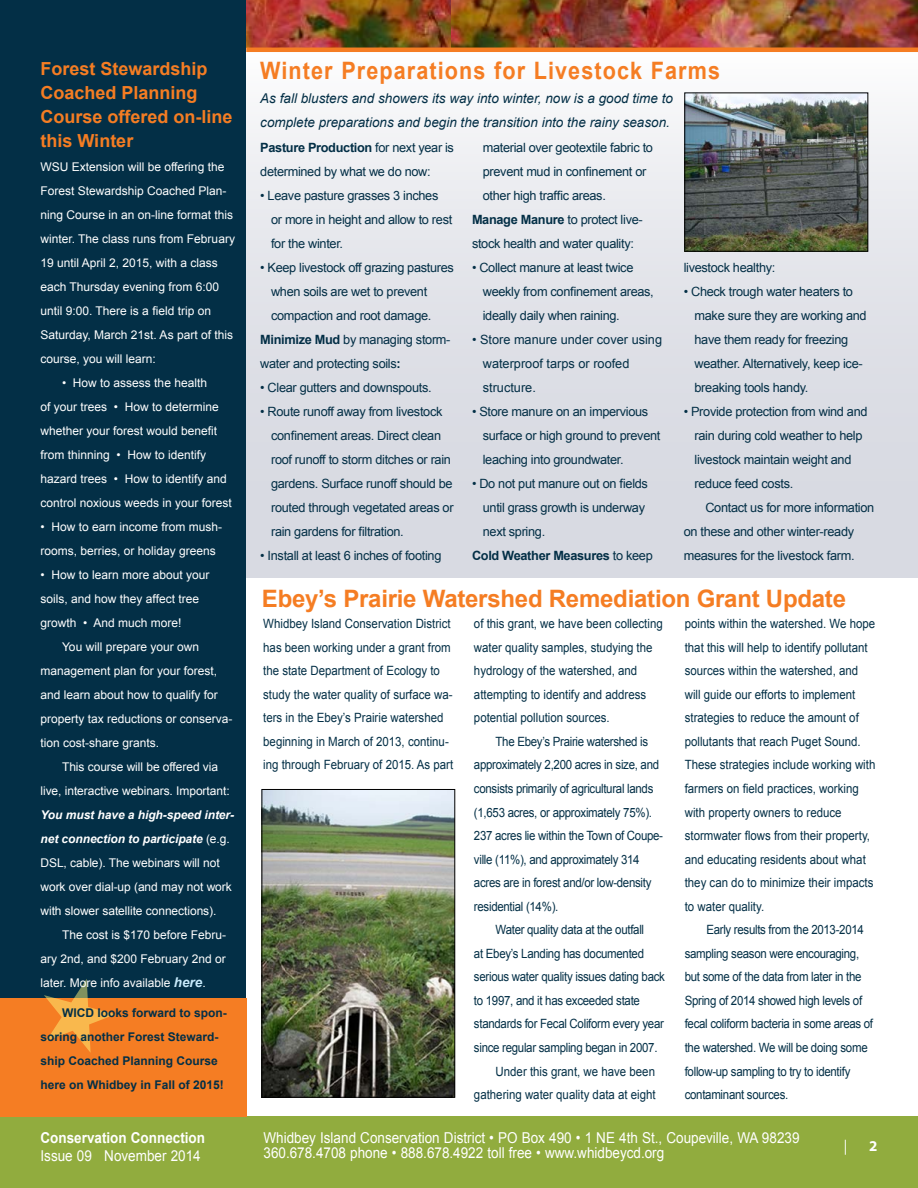
<style>
.page{position:relative;width:918px;height:1188px;background:#fff}
.page>*{position:absolute;margin:0;border:0;box-sizing:border-box;transform-origin:0 0}
.t1{font:700 24px "Arial";letter-spacing:-.01em;color:#f57d23}
.t2{font:700 24px "Arial";letter-spacing:.05em;color:#f57d23;scale:.9 1}
.t3{font:700 18px/24px "Arial";color:#f57d23}
.t4{font:15px/15px "Arial";color:#fff;scale:.9 1}
.t5{font:700 15px "Arial";color:#fff;scale:.9 1}
.t6{font:15px "Myriad Pro";color:#fff}
.t7{font:700 15px "Myriad Pro";color:#fff}
.t8{font:italic 13.5px/24px "Arial";color:#032f46}
.t9{font:12.75px/24px "Arial";letter-spacing:-.025em;color:#032f46}
.t10{font:12.75px/23.5px "Arial";color:#032f46;scale:.9 1}
.t11{font:12.75px/23.5px "Arial";letter-spacing:-.025em;color:#032f46;scale:.9 1}
.t12{font:12.75px/24px "Arial";color:#032f46}
.t13{font:700 12.75px "Arial";letter-spacing:-.025em;color:#032f46}
.t14{font:12px/24px "Arial";color:#fff}
.t15{font:700 12px/24px "Arial";color:#032f46}
.s1{font-weight:700;font-style:italic}
.s2{font-weight:700;font-style:italic;font-size:13.5px;color:#c7eafb}
.s3{font-weight:700}
.s4{font-weight:400}
</style>
<div class="page">
<div style="left:0;top:0;width:246px;height:1188px;background:#032f46"></div>
<div style="left:0;top:1116px;width:918px;height:72px;background:#91ac3e"></div>
<img style="left:246px;top:0;width:205px;height:48px">
<img style="left:451px;top:0;width:467px;height:48px">
<div style="left:246px;top:52px;width:672px;height:526px;background:linear-gradient(to bottom,#f6f6f8,#d1d4dd)"></div>
<div style="left:0;top:998px;width:246px;height:118px;background:#f57d23"></div>
<hr style="left:246px;top:48px;width:672px;height:4px;background:#f57d23">
<img style="left:686px;top:95px;width:180px;height:155px">
<div style="left:684px;top:93px;width:184px;height:159px;border:1px solid #000"></div>
<img style="left:264px;top:791px;width:189px;height:305px">
<div style="left:262px;top:789px;width:193px;height:309px;border:1px solid #000"></div>
<h2 class="t3" style="left:40px;top:57px;width:194px">Forest Stewardship<br>Coached Planning<br>Course offered on-line this Winter</h2>
<p class="t14" style="left:40px;top:155px;width:196px">WSU Extension will be offering the Forest Stewardship Coached Plan&shy;ning Course in an on-line format this winter. The class runs from February 19 until April 2, 2015, with a class each Thursday evening from 6:00 until 9:00. There is a field trip on Saturday, March 21st. As part of this course, you will learn:</p>
<p class="t14" style="left:40px;top:371px;width:193px;text-indent:22px">• How to assess the health<br>of your trees • How to determine whether your forest would benefit from thinning • How to identify hazard trees • How to identify and control noxious weeds in your forest</p>
<p class="t14" style="left:40px;top:515px;width:183px">• How to earn income from mush&shy;rooms, berries, or holiday greens</p>
<p class="t14" style="left:40px;top:563px;width:170px">• How to learn more about your soils, and how they affect tree growth • And much more!</p>
<p class="t14" style="left:40px;top:635px;width:194px;text-indent:22px">You will prepare your own management plan for your forest, and learn about how to qualify for property tax reductions or conserva&shy;tion cost-share grants.</p>
<p class="t14" style="left:40px;top:755px;width:191px;text-indent:22px">This course will be offered via live, interactive webinars. Important:</p>
<p class="t14" style="left:40px;top:803px;width:195px"><span class="s1">You must have a high-speed inter&shy;net connection to participate</span> (e.g.<br>DSL, cable). The webinars will not work over dial-up (and may not work with slower satellite connections).</p>
<p class="t14" style="left:40px;top:923px;width:187px;text-align:justify;text-indent:22px">The cost is $170 before Febru&shy;ary 2nd, and $200 February 2nd or later. More info available <span class="s2">here</span>.</p>
<p class="t15" style="left:40px;top:1001px;width:188px;text-indent:22px">WICD looks forward to spon&shy;soring another Forest Steward&shy;ship Coached Planning Course here on Whidbey in Fall of 2015!</p>
<p class="t5" style="left:40px;top:1127px;width:184px">Conservation Connection</p>
<p class="t4" style="left:40px;top:1148px;width:180px">Issue 09 November 2014</p>
<h1 class="t2" style="left:260px;top:55px;width:512px">Winter Preparations for Livestock Farms</h1>
<p class="t8" style="left:260px;top:86px;width:414px">As fall blusters and showers its way into winter, now is a good time to complete preparations and begin the transition into the rainy season.</p>
<p class="t9" style="left:260px;top:136px;width:195px"><span class="s3">Pasture Production</span> for next year is determined by what we do now:</p>
<p class="t9" style="left:271px;top:183px;width:183px;text-indent:-11px">• Leave pasture grasses 3 inches or more in height and allow to rest for the winter.</p>
<p class="t9" style="left:260px;top:255px;width:195px">• Keep livestock off grazing pastures</p>
<p class="t9" style="left:271px;top:279px;width:158px">when soils are wet to prevent</p>
<p class="t9" style="left:271px;top:303px;width:162px">compaction and root damage.</p>
<p class="t9" style="left:260px;top:327px;width:192px"><span class="s3">Minimize Mud</span> by managing storm-</p>
<p class="t9" style="left:260px;top:351px;width:142px">water and protecting soils<span class="s3">:</span></p>
<p class="t9" style="left:260px;top:375px;width:173px">• Clear gutters and downspouts.</p>
<p class="t9" style="left:271px;top:399px;width:184px;text-indent:-11px">• Route runoff away from livestock confinement areas. Direct clean roof runoff to storm ditches or rain gardens. Surface runoff should be routed through vegetated areas or rain gardens for filtration.</p>
<p class="t9" style="left:260px;top:543px;width:183px">• Install at least 6 inches of footing</p>
<p class="t9" style="left:483px;top:135px;width:172px">material over geotextile fabric to</p>
<p class="t9" style="left:483px;top:159px;width:165px">prevent mud in confinement or</p>
<p class="t9" style="left:483px;top:183px;width:125px">other high traffic areas.</p>
<p class="t9" style="left:472px;top:207px;width:172px"><span class="s3">Manage Manure</span> to protect live-</p>
<p class="t9" style="left:472px;top:231px;width:163px">stock health and water quality:</p>
<p class="t9" style="left:483px;top:255px;width:173px;text-indent:-11px">• Collect manure at least twice weekly from confinement areas, ideally daily when raining.</p>
<p class="t12" style="left:483px;top:327px;width:181px;text-indent:-11px">• Store manure under cover using waterproof tarps or roofed structure.</p>
<p class="t9" style="left:483px;top:399px;width:179px;text-indent:-11px">• Store manure on an impervious surface or high ground to prevent leaching into groundwater.</p>
<p class="t9" style="left:472px;top:471px;width:178px">• Do not put manure out on fields</p>
<p class="t9" style="left:483px;top:495px;width:164px">until grass growth is underway</p>
<p class="t9" style="left:483px;top:519px;width:64px">next spring.</p>
<p class="t13" style="left:472px;top:547px;width:182px">Cold Weather Measures <span class="s4">to keep</span></p>
<p class="t9" style="left:684px;top:255px;width:93px">livestock healthy:</p>
<p class="t9" style="left:695px;top:279px;width:174px;text-indent:-11px">• Check trough water heaters to make sure they are working and have them ready for freezing weather. Alternatively, keep ice&shy;breaking tools handy.</p>
<p class="t9" style="left:695px;top:399px;width:175px;text-indent:-11px">• Provide protection from wind and rain during cold weather to help livestock maintain weight and reduce feed costs.</p>
<p class="t9" style="left:684px;top:495px;width:192px;text-indent:22px">Contact us for more information on these and other winter-ready measures for the livestock farm.</p>
<h1 class="t1" style="left:262px;top:582px;width:586px">Ebey’s Prairie Watershed Remediation Grant Update</h1>
<p class="t10" style="left:263px;top:612px;width:213px">Whidbey Island Conservation District has been working under a grant from the state Department of Ecology to study the water quality of surface wa&shy;ters in the Ebey’s Prairie watershed beginning in March of 2013, continu&shy;ing through February of 2015. As part</p>
<p class="t10" style="left:474px;top:612px;width:211px">of this grant, we have been collecting water quality samples, studying the hydrology of the watershed, and attempting to identify and address potential pollution sources.</p>
<p class="t11" style="left:474px;top:730px;width:212px;text-indent:22px">The Ebey’s Prairie watershed is approximately 2,200 acres in size, and consists primarily of agricultural lands (1,653 acres, or approximately 75%).<br>237 acres lie within the Town of Coupe&shy;ville (11%), and approximately 314 acres are in forest and/or low-density residential (14%).</p>
<p class="t11" style="left:496px;top:918px;width:167px">Water quality data at the outfall</p>
<p class="t11" style="left:474px;top:942px;width:191px">at Ebey’s Landing has documented</p>
<p class="t11" style="left:474px;top:965px;width:214px">serious water quality issues dating back</p>
<p class="t11" style="left:474px;top:989px;width:186px">to 1997, and it has exceeded state</p>
<p class="t11" style="left:474px;top:1012px;width:213px">standards for Fecal Coliform every year</p>
<p class="t11" style="left:474px;top:1036px;width:205px">since regular sampling began in 2007.</p>
<p class="t10" style="left:496px;top:1059px;width:179px">Under this grant, we have been</p>
<p class="t10" style="left:474px;top:1083px;width:203px">gathering water quality data at eight</p>
<p class="t10" style="left:685px;top:612px;width:213px">points within the watershed. We hope that this will help to identify pollutant sources within the watershed, and will guide our efforts to implement strategies to reduce the amount of pollutants that reach Puget Sound.<br>These strategies include working with farmers on field practices, working with property owners to reduce stormwater flows from their property, and educating residents about what they can do to minimize their impacts to water quality.</p>
<p class="t11" style="left:685px;top:918px;width:211px;text-indent:22px">Early results from the 2013-2014 sampling season were encouraging, but some of the data from later in the Spring of 2014 showed high levels of fecal coliform bacteria in some areas of the watershed. We will be doing some follow-up sampling to try to identify contaminant sources.</p>
<p class="t4" style="left:264px;top:1130px;width:597px">Whidbey Island Conservation District • PO Box 490 • 1 NE 4th St., Coupeville, WA 98239<br>360.678.4708 phone • 888.678.4922 toll free • www.whidbeycd.org</p>
<p class="t6" style="left:844px;top:1137px;width:5px">|</p>
<p class="t7" style="left:869px;top:1136px;width:10px">2</p>
</div>
